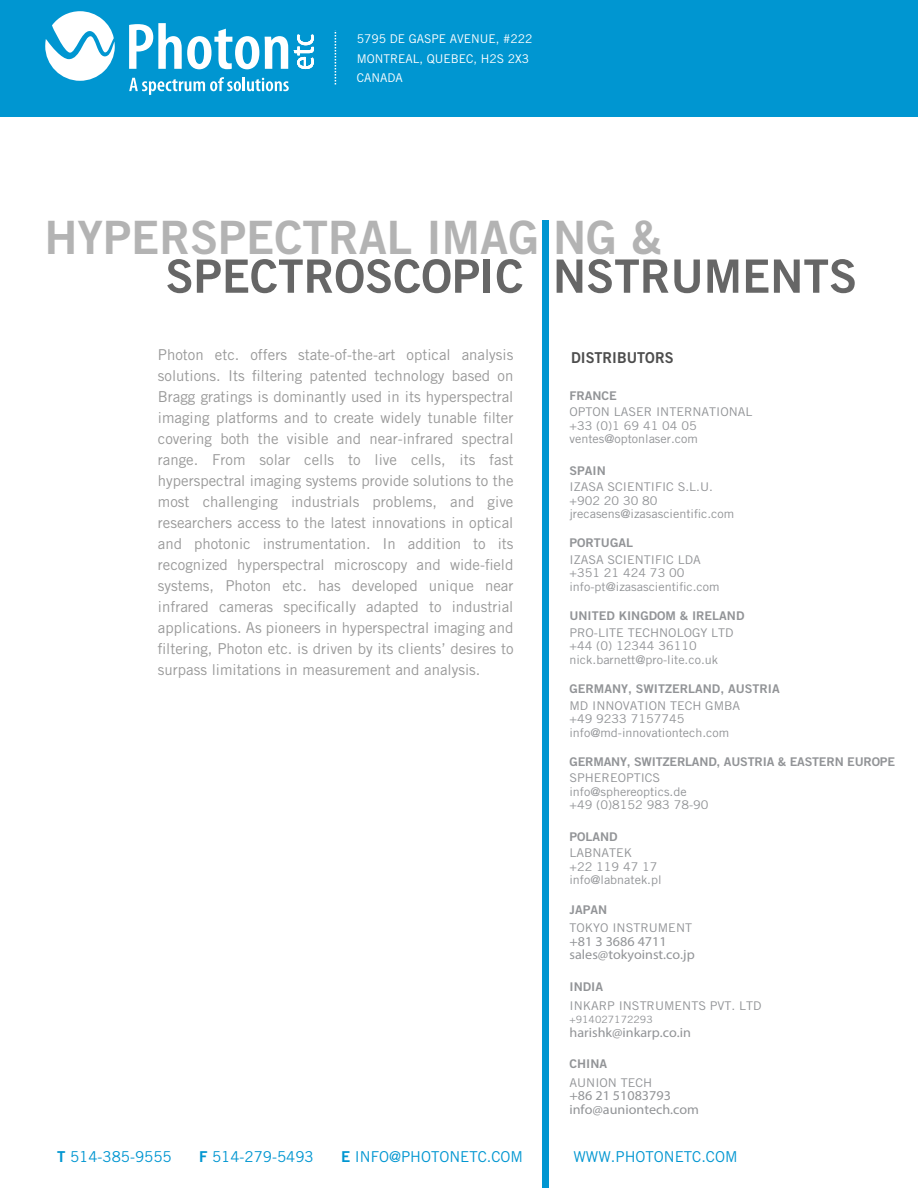
<style>
.page{position:relative;width:918px;height:1188px;background:#fff}
.page>*{position:absolute;margin:0;border:0;box-sizing:border-box;transform-origin:0 0}
.t1{font:46.05px "Trade Gothic LT Std Bd 2";color:#b3b3b3}
.t2{font:15px/21px "Trade Gothic LT Std";color:#999;text-align:justify}
.t3{font:15px "Trade Gothic LT Std";color:#0096d1}
.t4{font:15px "Trade Gothic LT Std Bd 2";color:#4d4d4d}
.t5{font:13.5px/13.5px "Myriad Pro";color:#929497;scale:1.05 1}
.t6{font:12px/13.5px "Trade Gothic LT Std";color:#929497;scale:1.05 1}
.t7{font:12px "Trade Gothic LT Std Bd 2";color:#929497;scale:1.05 1}
.t8{font:12px/19.5px "Trade Gothic LT Std";color:#fff}
.t9{font:10.05px "Trade Gothic LT Std";color:#929497;scale:1.05 1}
.s1{font-family:"Trade Gothic LT Std Bd 2"}
</style>
<div class="page">
<div style="left:0;top:0;width:918px;height:117px;background:#0096d1"></div>
<svg style="left:45px;top:11px;width:70px;height:70px"></svg>
<svg style="left:294px;top:35px;width:20px;height:34px"></svg>
<svg style="left:129px;top:23px;width:130px;height:46px"></svg>
<svg style="left:265px;top:36px;width:23px;height:33px"></svg>
<svg style="left:129px;top:77px;width:160px;height:18px"></svg>
<svg style="left:335px;top:30px;width:1px;height:55px"></svg>
<svg style="left:167px;top:259px;width:24px;height:34px"></svg>
<svg style="left:197px;top:259px;width:282px;height:34px"></svg>
<svg style="left:497px;top:259px;width:26px;height:34px"></svg>
<div style="left:484px;top:260px;width:6px;height:33px;background:#666"></div>
<svg style="left:557px;top:260px;width:25px;height:33px"></svg>
<svg style="left:588px;top:259px;width:112px;height:34px"></svg>
<svg style="left:707px;top:260px;width:31px;height:33px"></svg>
<svg style="left:746px;top:260px;width:22px;height:33px"></svg>
<svg style="left:774px;top:259px;width:81px;height:34px"></svg>
<div style="left:543px;top:220px;width:6px;height:968px;background:#0096d1"></div>
<p class="t8" style="left:357px;top:29px;width:177px">5795 DE GASPE AVENUE, #222<br>MONTREAL, QUEBEC, H2S 2X3<br>CANADA</p>
<h1 class="t1" style="left:44px;top:209px;width:619px">HYPERSPECTRAL IMAG NG &amp;</h1>
<p class="t2" style="left:158px;top:344px;width:357px">Photon etc. offers state-of-the-art optical analysis solutions. Its filtering patented technology based on Bragg gratings is dominantly used in its hyperspectral imaging platforms and to create widely tunable filter covering both the visible and near-infrared spectral range. From solar cells to live cells, its fast hyperspectral imaging systems provide solutions to the most challenging industrials problems, and give researchers access to the latest innovations in optical and photonic instrumentation. In addition to its recognized hyperspectral microscopy and wide-field systems, Photon etc. has developed unique near infrared cameras specifically adapted to industrial applications. As pioneers in hyperspectral imaging and filtering, Photon etc. is driven by its clients’ desires to surpass limitations in measurement and analysis.</p>
<p class="t4" style="left:571px;top:348px;width:104px">DISTRIBUTORS</p>
<p class="t7" style="left:570px;top:388px;width:47px">FRANCE</p>
<p class="t6" style="left:570px;top:405px;width:176px">OPTON LASER INTERNATIONAL +33 (0)1 69 41 04 05 ventes@optonlaser.com</p>
<p class="t7" style="left:570px;top:463px;width:36px">SPAIN</p>
<p class="t6" style="left:570px;top:480px;width:158px">IZASA SCIENTIFIC S.L.U. +902 20 30 80 jrecasens@izasascientific.com</p>
<p class="t7" style="left:570px;top:536px;width:62px">PORTUGAL</p>
<p class="t6" style="left:570px;top:553px;width:144px">IZASA SCIENTIFIC LDA +351 21 424 73 00 info-pt@izasascientific.com</p>
<p class="t7" style="left:570px;top:609px;width:168px">UNITED KINGDOM &amp; IRELAND</p>
<p class="t6" style="left:570px;top:626px;width:158px">PRO-LITE TECHNOLOGY LTD +44 (0) 12344 36110 nick.barnett@pro-lite.co.uk</p>
<p class="t7" style="left:570px;top:681px;width:202px">GERMANY, SWITZERLAND, AUSTRIA</p>
<p class="t6" style="left:570px;top:698px;width:164px">MD INNOVATION TECH GMBA +49 9233 7157745 info@md-innovationtech.com</p>
<p class="t7" style="left:570px;top:754px;width:312px">GERMANY, SWITZERLAND, AUSTRIA &amp; EASTERN EUROPE</p>
<p class="t6" style="left:570px;top:771px;width:134px">SPHEREOPTICS info@sphereoptics.de +49 (0)8152 983 78-90</p>
<p class="t7" style="left:570px;top:829px;width:47px">POLAND</p>
<p class="t6" style="left:570px;top:846px;width:89px">LABNATEK<br>+22 119 47 17 info@labnatek.pl</p>
<p class="t7" style="left:570px;top:902px;width:37px">JAPAN</p>
<p class="t6" style="left:570px;top:921px;width:118px">TOKYO INSTRUMENT</p>
<p class="t5" style="left:570px;top:934px;width:121px">+81 3 3686 4711 sales@tokyoinst.co.jp</p>
<p class="t7" style="left:570px;top:979px;width:33px">INDIA</p>
<p class="t6" style="left:570px;top:998px;width:184px">INKARP INSTRUMENTS PVT. LTD</p>
<p class="t9" style="left:570px;top:1013px;width:81px">+914027172293</p>
<p class="t5" style="left:570px;top:1025px;width:117px">harishk@inkarp.co.in</p>
<p class="t7" style="left:570px;top:1056px;width:37px">CHINA</p>
<p class="t6" style="left:570px;top:1076px;width:80px">AUNION TECH</p>
<p class="t5" style="left:570px;top:1089px;width:125px">+86 21 51083793 info@auniontech.com</p>
<p class="t3" style="left:57px;top:1148px;width:116px"><span class="s1">T</span> 514-385-9555</p>
<p class="t3" style="left:199px;top:1148px;width:116px"><span class="s1">F</span> 514-279-5493</p>
<p class="t3" style="left:341px;top:1148px;width:183px"><span class="s1">E</span> INFO@PHOTONETC.COM</p>
<p class="t3" style="left:573px;top:1148px;width:166px">WWW.PHOTONETC.COM</p>
</div>
